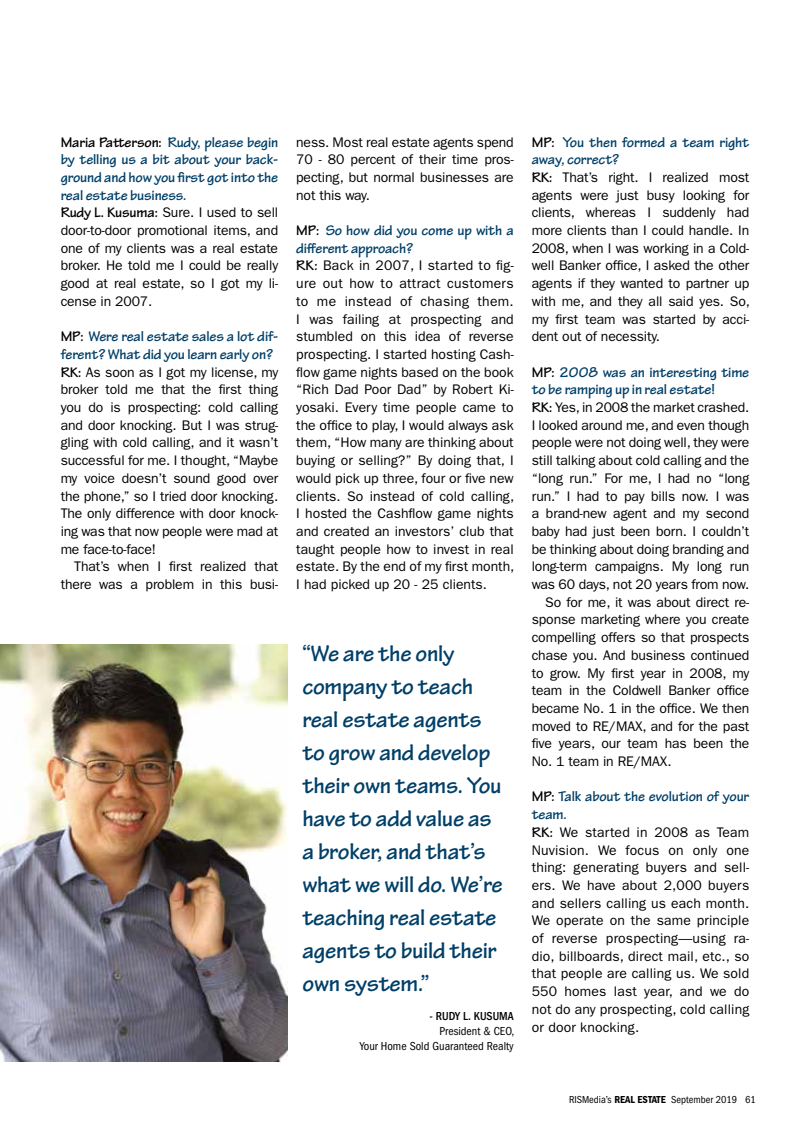
<style>
.page{position:relative;width:810px;height:1134px;background:#fff}
.page>*{position:absolute;margin:0;border:0;box-sizing:border-box;transform-origin:0 0}
.t1{font:700 24px/33px "Tekton Pro";letter-spacing:-.01em;color:#003f68}
.t2{font:700 15px/17.7px "Tekton Pro";letter-spacing:-.01em;color:#003f68}
.t3{font:13.95px/17.7px "Franklin Gothic";letter-spacing:-.01em;color:#000;text-align:justify}
.t4{font:condensed 12px/15px "Franklin Gothic";color:#000;text-align:right}
.t5{font:500 condensed 12px "Franklin Gothic";color:#000}
.t6{font:condensed 10.5px "Franklin Gothic";color:#000}
.s1{color:#000}
.s2{font-family:"Tekton Pro";font-weight:700;font-size:15px}
.s3{font-weight:600}
</style>
<div class="page">
<img style="left:0;top:645px;width:287px;height:416px">
<p class="t2" style="left:61px;top:133px;width:219px;text-align:justify"><span class="s1">Maria Patterson:</span> Rudy, please begin by telling us a bit about your back&shy;ground and how you first got into the real estate business.</p>
<p class="t3" style="left:61px;top:204px;width:219px"><span class="s2">Rudy L. Kusuma:</span> Sure. I used to sell door-to-door promotional items, and one of my clients was a real estate broker. He told me I could be really good at real estate, so I got my li&shy;cense in 2007.</p>
<p class="t2" style="left:61px;top:328px;width:219px"><span class="s1">MP:</span> Were real estate sales a lot dif&shy;ferent? What did you learn early on?</p>
<p class="t3" style="left:61px;top:363px;width:219px"><span class="s2">RK:</span> As soon as I got my license, my broker told me that the first thing you do is prospecting: cold calling and door knocking. But I was strug&shy;gling with cold calling, and it wasn’t successful for me. I thought, “Maybe my voice doesn’t sound good over the phone,” so I tried door knocking.<br>The only difference with door knock&shy;ing was that now people were mad at me face-to-face!</p>
<p class="t3" style="left:61px;top:558px;width:219px;text-align:right">That’s when I first realized that there was a problem in this busi-</p>
<p class="t3" style="left:296px;top:133px;width:219px">ness. Most real estate agents spend 70 - 80 percent of their time pros&shy;pecting, but normal businesses are not this way.</p>
<p class="t2" style="left:296px;top:222px;width:219px"><span class="s1">MP:</span> So how did you come up with a different approach?</p>
<p class="t3" style="left:296px;top:257px;width:220px"><span class="s2">RK:</span> Back in 2007, I started to fig&shy;ure out how to attract customers to me instead of chasing them.<br>I was failing at prospecting and stumbled on this idea of reverse prospecting. I started hosting Cash&shy;flow game nights based on the book “Rich Dad Poor Dad” by Robert Ki&shy;yosaki. Every time people came to the office to play, I would always ask them, “How many are thinking about buying or selling?” By doing that, I would pick up three, four or five new clients. So instead of cold calling, I hosted the Cashflow game nights and created an investors’ club that taught people how to invest in real estate. By the end of my first month, I had picked up 20 - 25 clients.</p>
<h1 class="t1" style="left:302px;top:637px;width:202px">“We are the only company to teach real estate agents to grow and develop their own teams. You have to add value as a broker, and that’s what we will do. We’re teaching real estate agents to build their own system.”</h1>
<p class="t5" style="left:429px;top:1009px;width:86px">- RUDY L. KUSUMA</p>
<p class="t4" style="left:360px;top:1023px;width:156px">President &amp; CEO,<br>Your Home Sold Guaranteed Realty</p>
<p class="t2" style="left:532px;top:133px;width:219px"><span class="s1">MP:</span> You then formed a team right away, correct?</p>
<p class="t3" style="left:532px;top:168px;width:220px"><span class="s2">RK:</span> That’s right. I realized most agents were just busy looking for clients, whereas I suddenly had more clients than I could handle. In 2008, when I was working in a Cold&shy;well Banker office, I asked the other agents if they wanted to partner up with me, and they all said yes. So, my first team was started by acci&shy;dent out of necessity.</p>
<p class="t2" style="left:532px;top:363px;width:219px"><span class="s1">MP:</span> 2008 was an interesting time to be ramping up in real estate!</p>
<p class="t3" style="left:532px;top:399px;width:219px"><span class="s2">RK:</span> Yes, in 2008 the market crashed.</p>
<p class="t3" style="left:532px;top:416px;width:219px">I looked around me, and even though</p>
<p class="t3" style="left:532px;top:434px;width:219px">people were not doing well, they were</p>
<p class="t3" style="left:532px;top:452px;width:219px">still talking about cold calling and the</p>
<p class="t3" style="left:532px;top:469px;width:219px">“long run.” For me, I had no “long</p>
<p class="t3" style="left:532px;top:487px;width:219px">run.” I had to pay bills now. I was</p>
<p class="t3" style="left:532px;top:505px;width:219px">a brand-new agent and my second</p>
<p class="t3" style="left:532px;top:522px;width:219px">baby had just been born. I couldn’t</p>
<p class="t3" style="left:532px;top:540px;width:219px">be thinking about doing branding and</p>
<p class="t3" style="left:532px;top:558px;width:219px">long-term campaigns. My long run</p>
<p class="t3" style="left:532px;top:576px;width:219px">was 60 days, not 20 years from now.</p>
<p class="t3" style="left:545px;top:593px;width:206px">So for me, it was about direct re-</p>
<p class="t3" style="left:532px;top:611px;width:219px">sponse marketing where you create</p>
<p class="t3" style="left:532px;top:629px;width:219px">compelling offers so that prospects</p>
<p class="t3" style="left:532px;top:646px;width:219px">chase you. And business continued</p>
<p class="t3" style="left:532px;top:664px;width:219px">to grow. My first year in 2008, my</p>
<p class="t3" style="left:532px;top:682px;width:219px">team in the Coldwell Banker office</p>
<p class="t3" style="left:532px;top:699px;width:219px">became No. 1 in the office. We then</p>
<p class="t3" style="left:532px;top:717px;width:219px">moved to RE/MAX, and for the past</p>
<p class="t3" style="left:532px;top:735px;width:219px">five years, our team has been the</p>
<p class="t3" style="left:532px;top:753px;width:141px">No. 1 team in RE/MAX.</p>
<p class="t2" style="left:532px;top:788px;width:219px"><span class="s1">MP:</span> Talk about the evolution of your team.</p>
<p class="t3" style="left:532px;top:823px;width:219px"><span class="s2">RK:</span> We started in 2008 as Team Nuvision. We focus on only one thing: generating buyers and sell&shy;ers. We have about 2,000 buyers and sellers calling us each month.<br>We operate on the same principle of reverse prospecting—using ra&shy;dio, billboards, direct mail, etc., so that people are calling us. We sold 550 homes last year, and we do not do any prospecting, cold calling or door knocking.</p>
<p class="t6" style="left:569px;top:1094px;width:188px">RISMedia’s <span class="s3">REAL ESTATE</span> September 2019 61</p>
</div>
